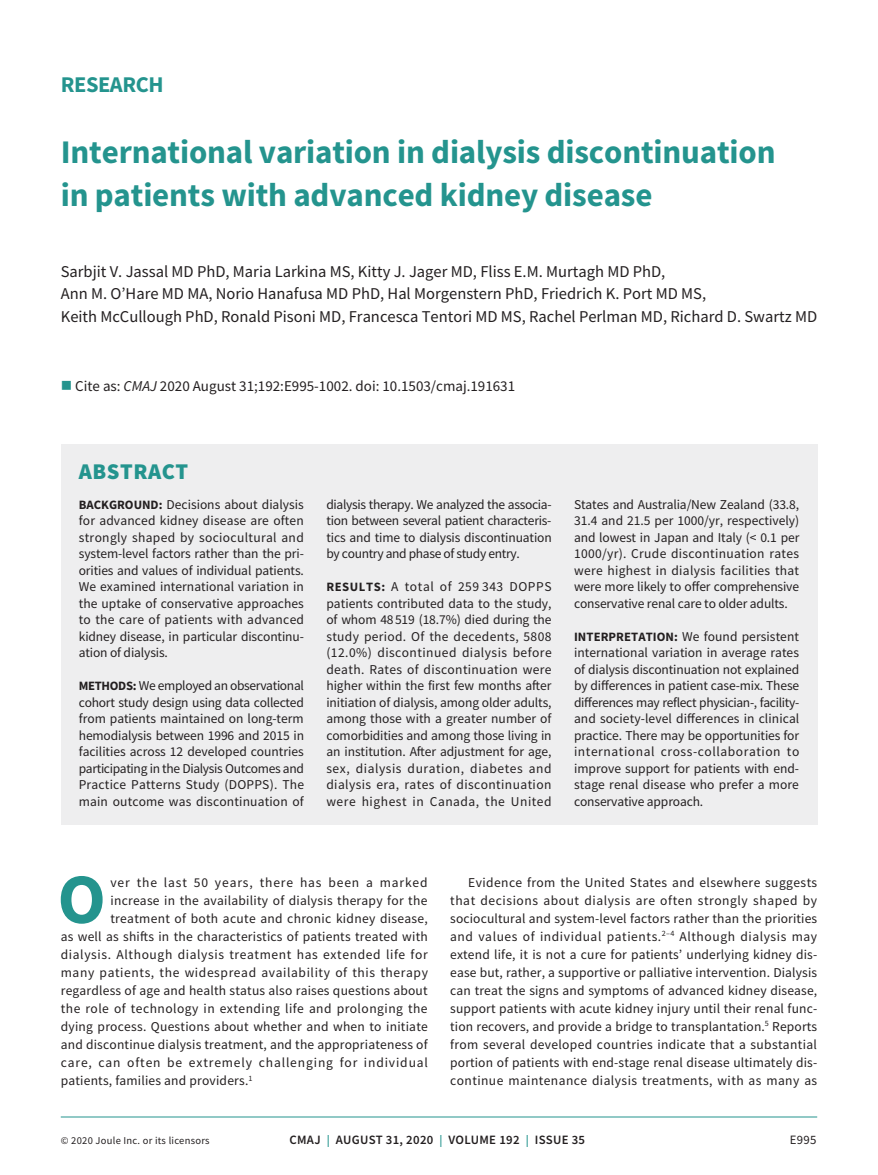
<style>
.page{position:relative;width:878px;height:1175px;background:#fff}
.page>*{position:absolute;margin:0;border:0;box-sizing:border-box;transform-origin:0 0}
.t1{font:700 70.65px "Source Sans Pro";color:#24948e}
.t2{font:700 33px/43.2px "Source Sans Pro";letter-spacing:-.005em;color:#24948e}
.t3{font:700 22.5px "Source Sans Pro";letter-spacing:-.02em;color:#24948e}
.t4{font:900 22.5px "Source Sans Pro";letter-spacing:.025em;color:#24948e}
.t5{font:16.5px/22.5px "Source Sans Pro";color:#231f20}
.t6{font:15px "Source Sans Pro";color:#231f20}
.t7{font:13.5px/16.5px "Source Sans Pro";letter-spacing:.02em;color:#231f20;text-align:justify}
.t8{font:13.5px "Source Sans Pro";letter-spacing:.045em;color:#231f20}
.t9{font:13.5px "Source Sans Pro";letter-spacing:.065em;color:#231f20}
.t10{font:600 12.75px "Source Sans Pro";letter-spacing:.025em;color:#231f20}
.t11{font:12.75px "Source Sans Pro";color:#231f20}
.t12{font:10.5px "Source Sans Pro";letter-spacing:.025em;color:#231f20}
.s1{color:#24948e}
.s2{font-style:italic}
.s3{font-weight:700;font-size:12.75px}
.s4{font-size:12px;color:#24948e}
</style>
<div class="page">
<hr style="left:61px;top:1116px;width:756px;height:1px;background:#24948e">
<div style="left:61px;top:444px;width:756px;height:380px;background:#eeeeef"></div>
<h3 class="t3" style="left:61px;top:69px;width:104px">RESEARCH</h3>
<h2 class="t2" style="left:61px;top:130px;width:716px">International variation in dialysis discontinuation in patients with advanced kidney disease</h2>
<p class="t5" style="left:61px;top:260px;width:758px">Sarbjit V. Jassal MD PhD, Maria Larkina MS, Kitty J. Jager MD, Fliss E.M. Murtagh MD PhD,<br>Ann M. O’Hare MD MA, Norio Hanafusa MD PhD, Hal Morgenstern PhD, Friedrich K. Port MD MS,<br>Keith McCullough PhD, Ronald Pisoni MD, Francesca Tentori MD MS, Rachel Perlman MD, Richard D. Swartz MD</p>
<p class="t6" style="left:61px;top:376px;width:456px"><span class="s1">■</span> Cite as: <span class="s2">CMAJ</span> 2020 August 31;192:E995-1002. doi: 10.1503/cmaj.191631</p>
<h3 class="t4" style="left:79px;top:456px;width:111px">ABSTRACT</h3>
<p class="t7" style="left:79px;top:496px;width:227px"><span class="s3">BACKGROUND:</span> Decisions about dialysis for advanced kidney disease are often strongly shaped by sociocultural and system-level factors rather than the pri&shy;orities and values of individual patients.<br>We examined international variation in the uptake of conservative approaches to the care of patients with advanced kidney disease, in particular discontinu&shy;ation of dialysis.</p>
<p class="t7" style="left:79px;top:677px;width:227px"><span class="s3">METHODS:</span> We employed an observational cohort study design using data collected from patients maintained on long-term hemodialysis between 1996 and 2015 in facilities across 12 developed countries participating in the Dialysis Outcomes and Practice Patterns Study (DOPPS). The main outcome was discontinuation of</p>
<p class="t7" style="left:326px;top:496px;width:227px">dialysis therapy. We analyzed the associa&shy;tion between several patient characteris&shy;tics and time to dialysis discontinuation by country and phase of study entry.</p>
<p class="t7" style="left:326px;top:578px;width:227px"><span class="s3">RESULTS:</span> A total of 259 343 DOPPS patients contributed data to the study, of whom 48 519 (18.7%) died during the study period. Of the decedents, 5808 (12.0%) discontinued dialysis before death. Rates of discontinuation were higher within the first few months after initiation of dialysis, among older adults, among those with a greater number of comorbidities and among those living in an institution. After adjustment for age, sex, dialysis duration, diabetes and dialysis era, rates of discontinuation were highest in Canada, the United</p>
<p class="t7" style="left:574px;top:496px;width:227px">States and Australia/New Zealand (33.8, 31.4 and 21.5 per 1000/yr, respectively) and lowest in Japan and Italy (&lt; 0.1 per 1000/yr). Crude discontinuation rates were highest in dialysis facilities that were more likely to offer comprehensive conservative renal care to older adults.</p>
<p class="t7" style="left:574px;top:628px;width:227px"><span class="s3">INTERPRETATION:</span> We found persistent international variation in average rates of dialysis discontinuation not explained by differences in patient case-mix. These differences may reflect physician-, facility&shy;and society-level differences in clinical practice. There may be opportunities for international cross-collaboration to improve support for patients with end&shy;stage renal disease who prefer a more conservative approach.</p>
<h1 class="t1" style="left:57px;top:851px;width:50px">O</h1>
<p class="t9" style="left:110px;top:873px;width:319px">ver the last 50 years, there has been a marked</p>
<p class="t7" style="left:110px;top:892px;width:318px">increase in the availability of dialysis therapy for the</p>
<p class="t7" style="left:110px;top:910px;width:319px">treatment of both acute and chronic kidney disease,</p>
<p class="t7" style="left:61px;top:928px;width:368px">as well as shifts in the characteristics of patients treated with</p>
<p class="t8" style="left:61px;top:945px;width:368px">dialysis. Although dialysis treatment has extended life for</p>
<p class="t8" style="left:61px;top:963px;width:369px">many patients, the widespread availability of this therapy</p>
<p class="t7" style="left:61px;top:982px;width:368px">regardless of age and health status also raises questions about</p>
<p class="t7" style="left:61px;top:1000px;width:368px">the role of technology in extending life and prolonging the</p>
<p class="t7" style="left:61px;top:1018px;width:368px">dying process. Questions about whether and when to initiate</p>
<p class="t7" style="left:61px;top:1036px;width:368px">and discontinue dialysis treatment, and the appropriateness of</p>
<p class="t9" style="left:61px;top:1053px;width:369px">care, can often be extremely challenging for individual</p>
<p class="t7" style="left:61px;top:1072px;width:193px">patients, families and providers.<sup>1</sup></p>
<p class="t7" style="left:450px;top:873px;width:368px;line-height:18px;text-indent:18px">Evidence from the United States and elsewhere suggests that decisions about dialysis are often strongly shaped by sociocultural and system-level factors rather than the priorities and values of individual patients.<sup>2–4</sup> Although dialysis may extend life, it is not a cure for patients’ underlying kidney dis&shy;ease but, rather, a supportive or palliative intervention. Dialysis can treat the signs and symptoms of advanced kidney disease, support patients with acute kidney injury until their renal func&shy;tion recovers, and provide a bridge to transplantation.<sup>5</sup> Reports from several developed countries indicate that a substantial portion of patients with end-stage renal disease ultimately dis&shy;continue maintenance dialysis treatments, with as many as</p>
<p class="t12" style="left:61px;top:1134px;width:150px">© 2020 Joule Inc. or its licensors</p>
<p class="t10" style="left:289px;top:1131px;width:297px">CMAJ <span class="s4">|</span> AUGUST 31, 2020 <span class="s4">|</span> VOLUME 192 <span class="s4">|</span> ISSUE 35</p>
<p class="t11" style="left:789px;top:1132px;width:28px">E995</p>
</div>
